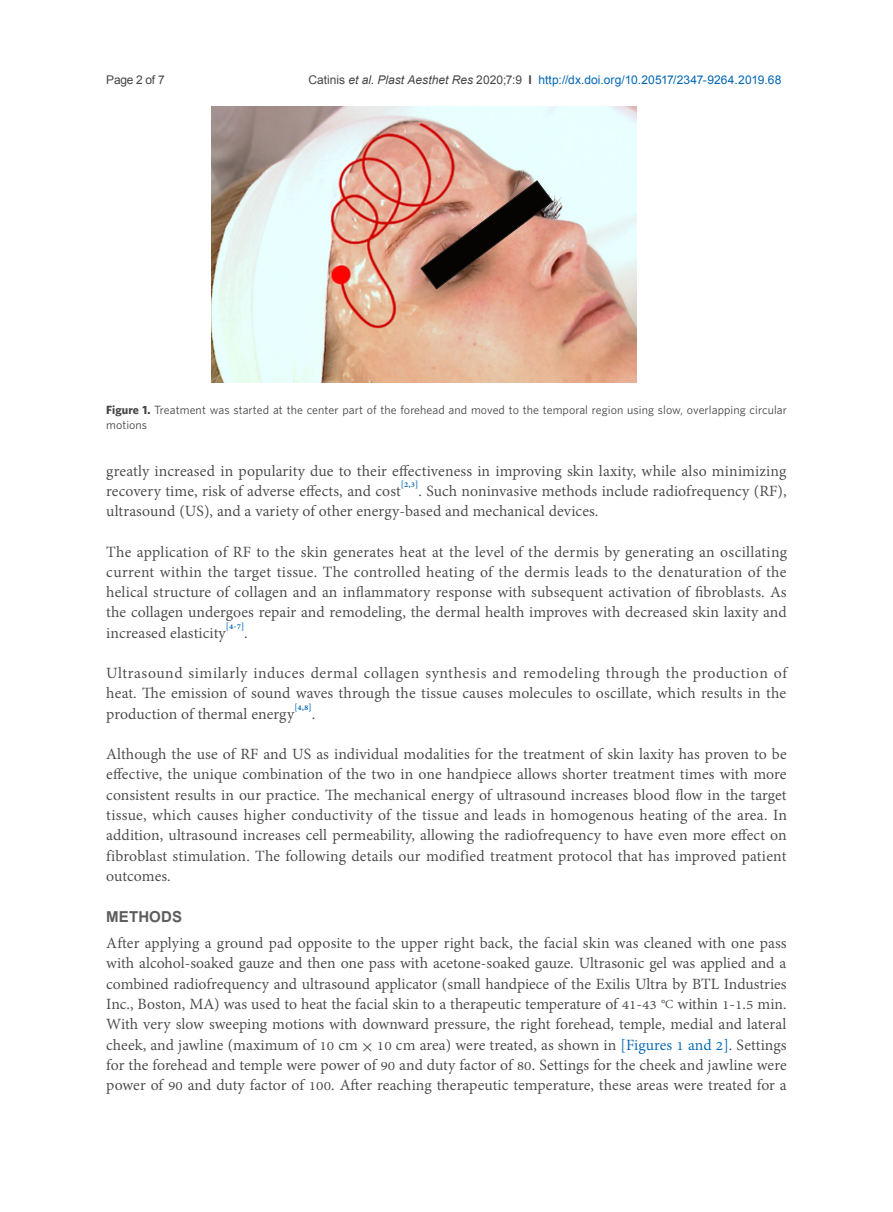
<style>
.page{position:relative;width:893px;height:1212px;background:#fff}
.page>*{position:absolute;margin:0;border:0;box-sizing:border-box;transform-origin:0 0}
.t1{font:700 21px "Utsaah";letter-spacing:.005em;color:#5d5d5e}
.t2{font:19.2px/20.2px "Adobe Thai";letter-spacing:.005em;color:#484648;text-align:justify}
.t3{font:12px/15px "Whitney";letter-spacing:.005em;color:#484648}
.t4{font:12px "Arial";letter-spacing:.01em;color:#0166b3}
.t5{font:12px "Arial";letter-spacing:-.025em;color:#484648}
.s1{color:#484648}
.s2{font-style:italic;color:#484648}
.s3{font-weight:700;color:#484648}
.s4{font-weight:700}
.s5{font-size:15px}
.s6{color:#0166b3}
</style>
<div class="page">
<img style="left:212px;top:106px;width:425px;height:277px">
<svg style="left:420px;top:180px;width:133px;height:109px;background:#9b6e5f"></svg>
<p class="t5" style="left:106px;top:72px;width:60px">Page 2 of 7</p>
<p class="t4" style="left:308px;top:72px;width:474px"><span class="s1">Catinis</span> <span class="s2">et al</span><span class="s1">.</span> <span class="s2">Plast Aesthet Res</span> <span class="s1">2020;7:9</span> <span class="s3">I</span> http://dx.doi.org/10.20517/2347-9264.2019.68</p>
<p class="t3" style="left:106px;top:402px;width:682px"><span class="s4">Figure 1.</span> Treatment was started at the center part of the forehead and moved to the temporal region using slow, overlapping circular motions</p>
<p class="t2" style="left:106px;top:459px;width:682px">greatly increased in popularity due to their effectiveness in improving skin laxity, while also minimizing recovery time, risk of adverse effects, and cost<sup>[2,3]</sup>. Such noninvasive methods include radiofrequency (RF), ultrasound (US), and a variety of other energy-based and mechanical devices.</p>
<p class="t2" style="left:106px;top:540px;width:682px">The application of RF to the skin generates heat at the level of the dermis by generating an oscillating current within the target tissue. The controlled heating of the dermis leads to the denaturation of the helical structure of collagen and an inflammatory response with subsequent activation of fibroblasts. As the collagen undergoes repair and remodeling, the dermal health improves with decreased skin laxity and increased elasticity<sup>[4-7]</sup>.</p>
<p class="t2" style="left:106px;top:661px;width:682px">Ultrasound similarly induces dermal collagen synthesis and remodeling through the production of heat. The emission of sound waves through the tissue causes molecules to oscillate, which results in the production of thermal energy<sup>[4,8]</sup>.</p>
<p class="t2" style="left:106px;top:742px;width:682px">Although the use of RF and US as individual modalities for the treatment of skin laxity has proven to be effective, the unique combination of the two in one handpiece allows shorter treatment times with more consistent results in our practice. The mechanical energy of ultrasound increases blood flow in the target tissue, which causes higher conductivity of the tissue and leads in homogenous heating of the area. In addition, ultrasound increases cell permeability, allowing the radiofrequency to have even more effect on fibroblast stimulation. The following details our modified treatment protocol that has improved patient outcomes.</p>
<p class="t1" style="left:106px;top:907px;width:77px">METHODS</p>
<p class="t2" style="left:106px;top:931px;width:682px">After applying a ground pad opposite to the upper right back, the facial skin was cleaned with one pass with alcohol-soaked gauze and then one pass with acetone-soaked gauze. Ultrasonic gel was applied and a combined radiofrequency and ultrasound applicator (small handpiece of the Exilis Ultra by BTL Industries Inc., Boston, MA) was used to heat the facial skin to a therapeutic temperature of 41-43 <span class="s5">°C</span> within 1-1.5 min.<br>With very slow sweeping motions with downward pressure, the right forehead, temple, medial and lateral cheek, and jawline (maximum of 10 cm 10 cm area) were treated, as shown in <span class="s6">[Figures 1 and 2]</span>. Settings for the forehead and temple were power of 90 and duty factor of 80. Settings for the cheek and jawline were power of 90 and duty factor of 100. After reaching therapeutic temperature, these areas were treated for a</p>
</div>
